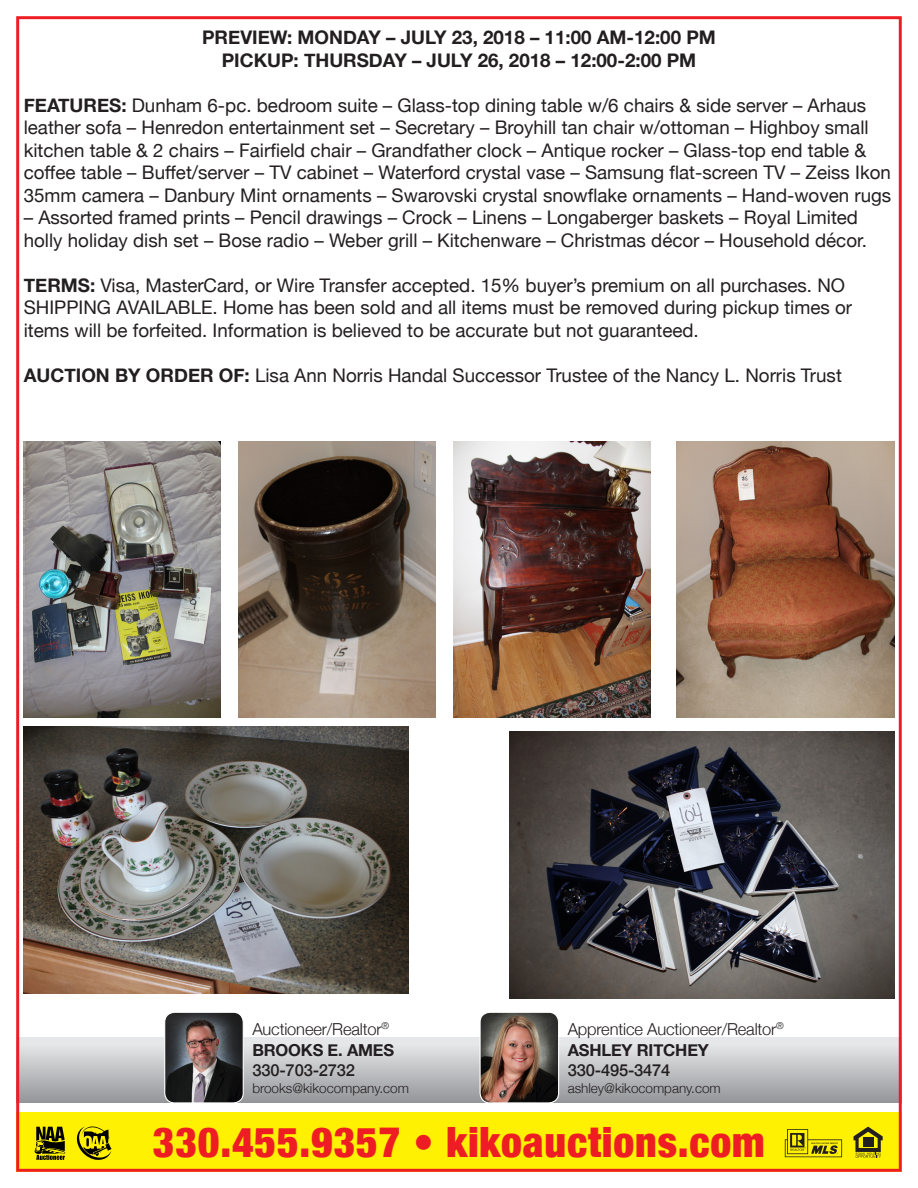
<style>
.page{position:relative;width:918px;height:1188px;background:#fff}
.page>*{position:absolute;margin:0;border:0;box-sizing:border-box;transform-origin:0 0}
.t1{font:900 condensed 41.7px "Helvetica Neue";letter-spacing:.02em;color:#ee1d23}
.t2{font:18.75px/22.5px "Helvetica Neue";color:#231f20}
.t3{font:700 18.75px "Helvetica Neue";color:#231f20}
.t4{font:300 16.5px "Helvetica Neue";letter-spacing:-.01em;color:#231f20}
.t5{font:700 16.5px "Helvetica Neue";letter-spacing:-.01em;color:#231f20}
.t6{font:500 16.5px "Helvetica Neue";letter-spacing:-.01em;color:#231f20}
.t7{font:300 13.5px "Helvetica Neue";color:#231f20}
.s1{font-weight:700}
</style>
<div class="page">
<img style="left:16px;top:16px;width:886px;height:1156px">
<svg style="left:34px;top:1127px;width:31px;height:33px"></svg>
<svg style="left:77px;top:1127px;width:34px;height:33px"></svg>
<p class="t3" style="left:202px;top:23px;width:515px">PREVIEW: MONDAY – JULY 23, 2018 – 11:00 AM-12:00 PM</p>
<p class="t3" style="left:222px;top:45px;width:476px">PICKUP: THURSDAY – JULY 26, 2018 – 12:00-2:00 PM</p>
<p class="t2" style="left:24px;top:95px;width:869px"><span class="s1">FEATURES:</span> Dunham 6-pc. bedroom suite – Glass-top dining table w/6 chairs &amp; side server – Arhaus leather sofa – Henredon entertainment set – Secretary – Broyhill tan chair w/ottoman – Highboy small kitchen table &amp; 2 chairs – Fairfield chair – Grandfather clock – Antique rocker – Glass-top end table &amp; coffee table – Buffet/server – TV cabinet – Waterford crystal vase – Samsung flat-screen TV – Zeiss Ikon 35mm camera – Danbury Mint ornaments – Swarovski crystal snowflake ornaments – Hand-woven rugs</p>
<p class="t2" style="left:24px;top:207px;width:845px">– Assorted framed prints – Pencil drawings – Crock – Linens – Longaberger baskets – Royal Limited holly holiday dish set – Bose radio – Weber grill – Kitchenware – Christmas décor – Household décor.</p>
<p class="t2" style="left:24px;top:275px;width:830px"><span class="s1">TERMS:</span> Visa, MasterCard, or Wire Transfer accepted. 15% buyer’s premium on all purchases. NO<br>SHIPPING AVAILABLE. Home has been sold and all items must be removed during pickup times or items will be forfeited. Information is believed to be accurate but not guaranteed.</p>
<p class="t2" style="left:24px;top:365px;width:820px"><span class="s1">AUCTION BY ORDER OF:</span> Lisa Ann Norris Handal Successor Trustee of the Nancy L. Norris Trust</p>
<p class="t4" style="left:568px;top:1015px;width:218px">Apprentice Auctioneer/Realtor<sup>®</sup></p>
<p class="t5" style="left:568px;top:1037px;width:143px">ASHLEY RITCHEY</p>
<p class="t6" style="left:568px;top:1057px;width:104px">330-495-3474</p>
<p class="t7" style="left:568px;top:1077px;width:155px">ashley@kikocompany.com</p>
<p class="t1" style="left:153px;top:1108px;width:613px">330.455.9357 • kikoauctions.com</p>
<p class="t4" style="left:252px;top:1015px;width:138px">Auctioneer/Realtor<sup>®</sup></p>
<p class="t5" style="left:252px;top:1037px;width:143px">BROOKS E. AMES</p>
<p class="t6" style="left:252px;top:1057px;width:104px">330-703-2732</p>
<p class="t7" style="left:252px;top:1077px;width:158px">brooks@kikocompany.com</p>
</div>
